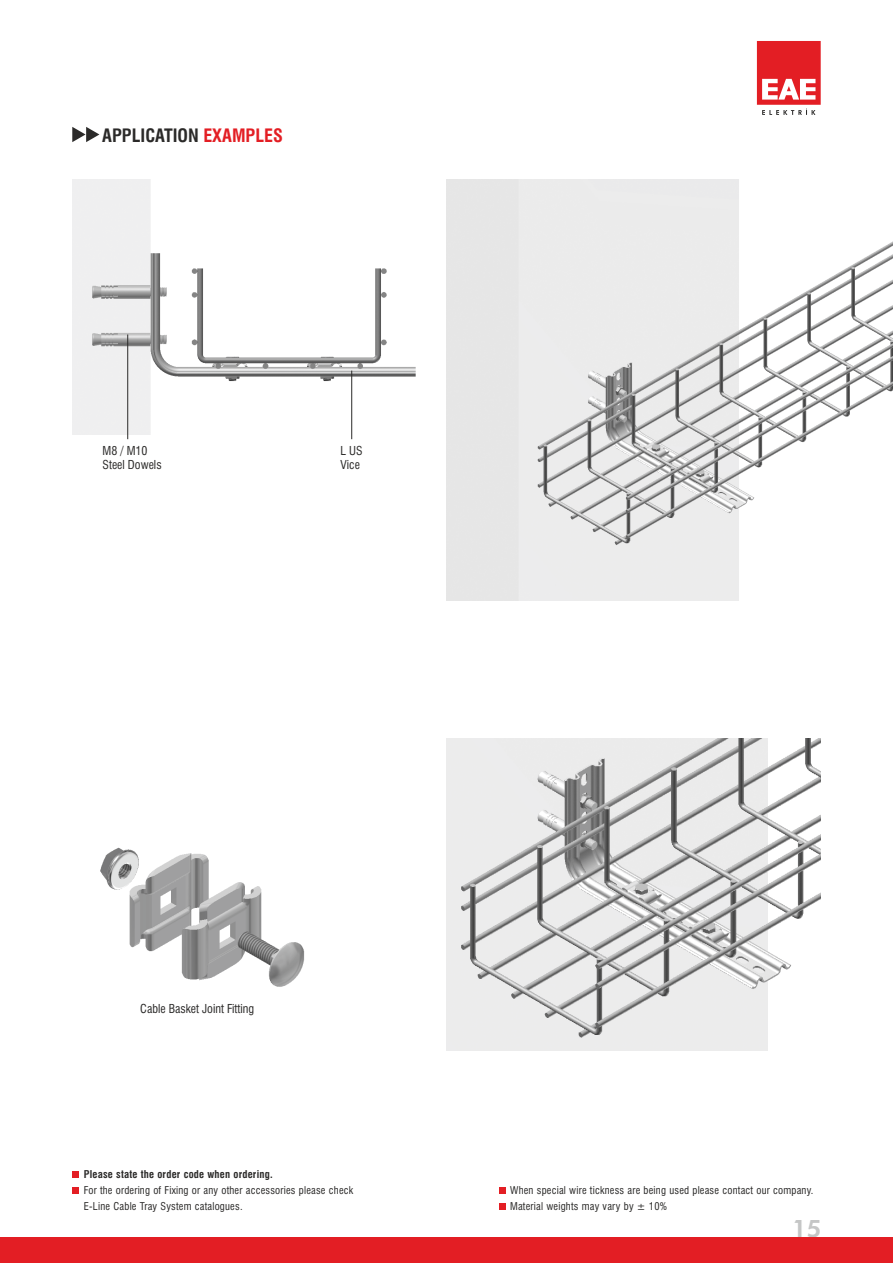
<style>
.page{position:relative;width:893px;height:1263px;background:#fff}
.page>*{position:absolute;margin:0;border:0;box-sizing:border-box;transform-origin:0 0}
.t1{font:800 24px "Futura BT";color:#c5c6c6}
.t2{font:700 condensed 18px "Swiss 721 BT";color:#2b2a29}
.t3{font:condensed 12px/14.4px "Swiss 721 BT";color:#2b2a29}
.t4{font:condensed 10.5px/15.8px "Swiss 721 BT";letter-spacing:.02em;color:#2b2a29}
.s1{color:#e31e24}
.s2{font-weight:700}
</style>
<div class="page">
<svg style="left:757px;top:41px;width:64px;height:74px"></svg>
<img style="left:72px;top:180px;width:344px;height:254px">
<img style="left:447px;top:739px;width:374px;height:312px">
<svg style="left:72px;top:127px;width:27px;height:15px"></svg>
<hr style="left:127px;top:334px;width:1px;height:105px;background:#2b2a29">
<hr style="left:351px;top:371px;width:1px;height:68px;background:#2b2a29">
<img style="left:100px;top:847px;width:205px;height:140px">
<div style="left:499px;top:1203px;width:7px;height:7px;background:#e31e24"></div>
<div style="left:499px;top:1187px;width:7px;height:7px;background:#e31e24"></div>
<div style="left:72px;top:1187px;width:7px;height:7px;background:#e31e24"></div>
<div style="left:72px;top:1171px;width:7px;height:7px;background:#e31e24"></div>
<img style="left:447px;top:180px;width:446px;height:420px">
<div style="left:0;top:1237px;width:893px;height:26px;background:#e31e24"></div>
<p class="t2" style="left:102px;top:128px;width:182px">APPLICATION <span class="s1">EXAMPLES</span></p>
<p class="t3" style="left:103px;top:444px;width:61px">M8 / M10<br>Steel Dowels</p>
<p class="t3" style="left:340px;top:444px;width:24px">L US<br>Vice</p>
<p class="t3" style="left:140px;top:1002px;width:116px">Cable Basket Joint Fitting</p>
<p class="t4" style="left:84px;top:1168px;width:271px"><span class="s2">Please state the order code when ordering.<br></span>For the ordering of Fixing or any other accessories please check<br>E-Line Cable Tray System catalogues.</p>
<p class="t4" style="left:510px;top:1183px;width:305px">When special wire tickness are being used please contact our company.<br>Material weights may vary by ± 10%</p>
<p class="t1" style="left:792px;top:1219px;width:31px">15</p>
</div>
